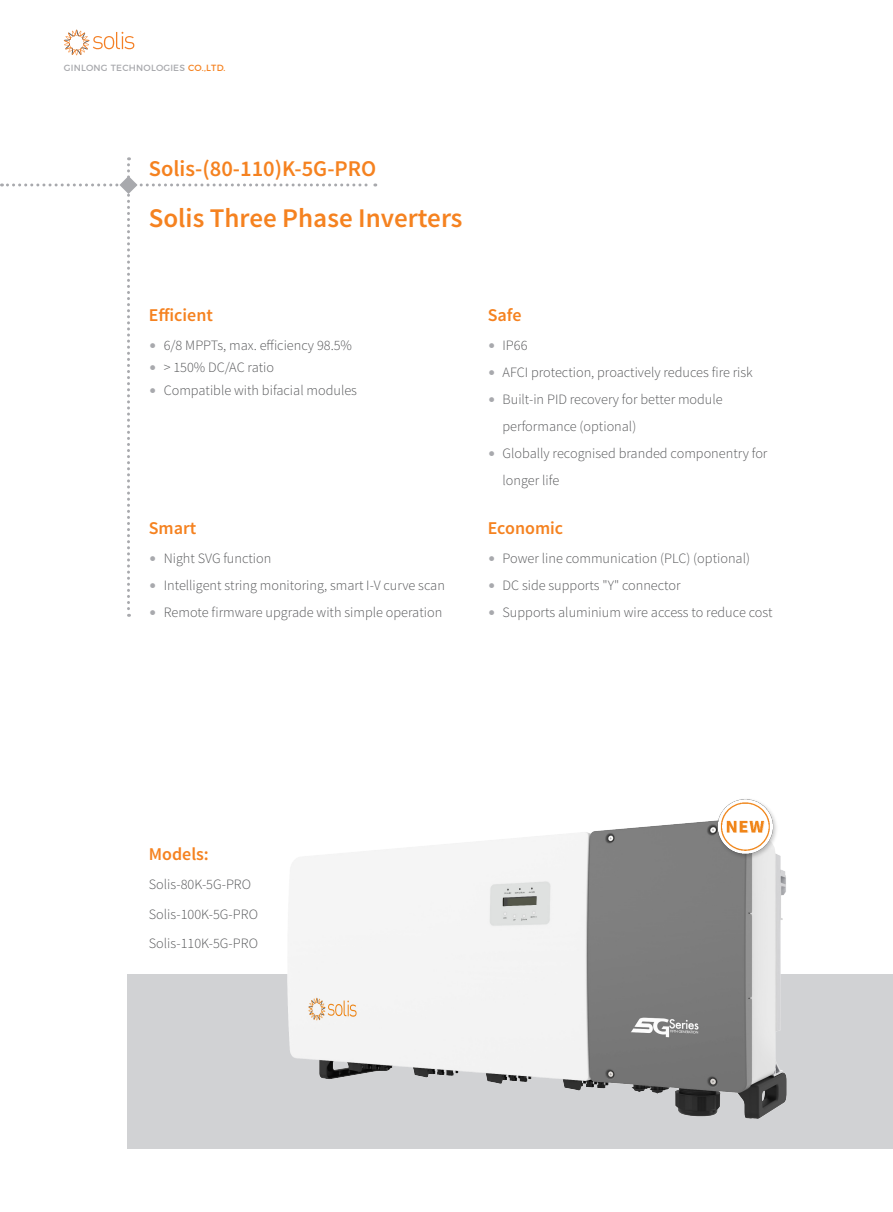
<style>
.page{position:relative;width:893px;height:1212px;background:#fff}
.page>*{position:absolute;margin:0;border:0;box-sizing:border-box;transform-origin:0 0}
.t1{font:600 27px "Source Sans Pro";color:#f58220}
.t2{font:600 22.5px "Source Sans Pro";color:#f58220}
.t3{font:600 18px "Source Sans Pro";color:#f58220}
.t4{font:300 14.25px/29.5px "Source Sans Pro";color:#57585a}
.t5{font:9px "Montserrat";letter-spacing:.025em;color:#a8a9ad}
.s1{color:#f58220}
.s2{color:#a8a9ad}
</style>
<div class="page">
<div style="left:128px;top:974px;width:765px;height:174px;background:#d1d2d4"></div>
<svg style="left:64px;top:30px;width:70px;height:25px"></svg>
<img style="left:288px;top:821px;width:499px;height:297px">
<img style="left:712px;top:799px;width:70px;height:64px">
<svg style="left:1px;top:157px;width:375px;height:460px"></svg>
<p class="t5" style="left:64px;top:61px;width:163px">GINLONG TECHNOLOGIES <span class="s1">CO.,LTD.</span></p>
<h2 class="t2" style="left:149px;top:154px;width:229px">Solis-(80-110)K-5G-PRO</h2>
<h1 class="t1" style="left:149px;top:201px;width:315px">Solis Three Phase Inverters</h1>
<p class="t3" style="left:149px;top:304px;width:66px">Efficient</p>
<p class="t3" style="left:488px;top:304px;width:35px">Safe</p>
<p class="t4" style="left:149px;top:330px;width:205px"><span class="s2">•</span> 6/8 MPPTs, max. efficiency 98.5%</p>
<p class="t4" style="left:149px;top:353px;width:127px"><span class="s2">•</span> &gt; 150% DC/AC ratio</p>
<p class="t4" style="left:149px;top:375px;width:210px"><span class="s2">•</span> Compatible with bifacial modules</p>
<p class="t3" style="left:149px;top:517px;width:49px">Smart</p>
<p class="t4" style="left:149px;top:543px;width:124px"><span class="s2">•</span> Night SVG function</p>
<p class="t4" style="left:149px;top:570px;width:298px"><span class="s2">•</span> Intelligent string monitoring, smart I-V curve scan</p>
<p class="t4" style="left:149px;top:597px;width:295px"><span class="s2">•</span> Remote firmware upgrade with simple operation</p>
<p class="t4" style="left:488px;top:330px;width:41px"><span class="s2">•</span> IP66</p>
<p class="t4" style="left:488px;top:357px;width:267px"><span class="s2">•</span> AFCI protection, proactively reduces fire risk</p>
<p class="t4" style="left:503px;top:386px;width:222px;line-height:27px;text-indent:-15px"><span class="s2">•</span> Built-in PID recovery for better module performance (optional)</p>
<p class="t4" style="left:503px;top:440px;width:266px;line-height:27px;text-indent:-15px"><span class="s2">•</span> Globally recognised branded componentry for longer life</p>
<p class="t3" style="left:488px;top:517px;width:77px">Economic</p>
<p class="t4" style="left:488px;top:543px;width:264px"><span class="s2">•</span> Power line communication (PLC) (optional)</p>
<p class="t4" style="left:488px;top:570px;width:195px"><span class="s2">•</span> DC side supports "Y" connector</p>
<p class="t4" style="left:488px;top:597px;width:287px"><span class="s2">•</span> Supports aluminium wire access to reduce cost</p>
<p class="t3" style="left:149px;top:843px;width:62px">Models:</p>
<p class="t4" style="left:149px;top:870px;width:111px">Solis-80K-5G-PRO<br>Solis-100K-5G-PRO<br>Solis-110K-5G-PRO</p>
</div>
